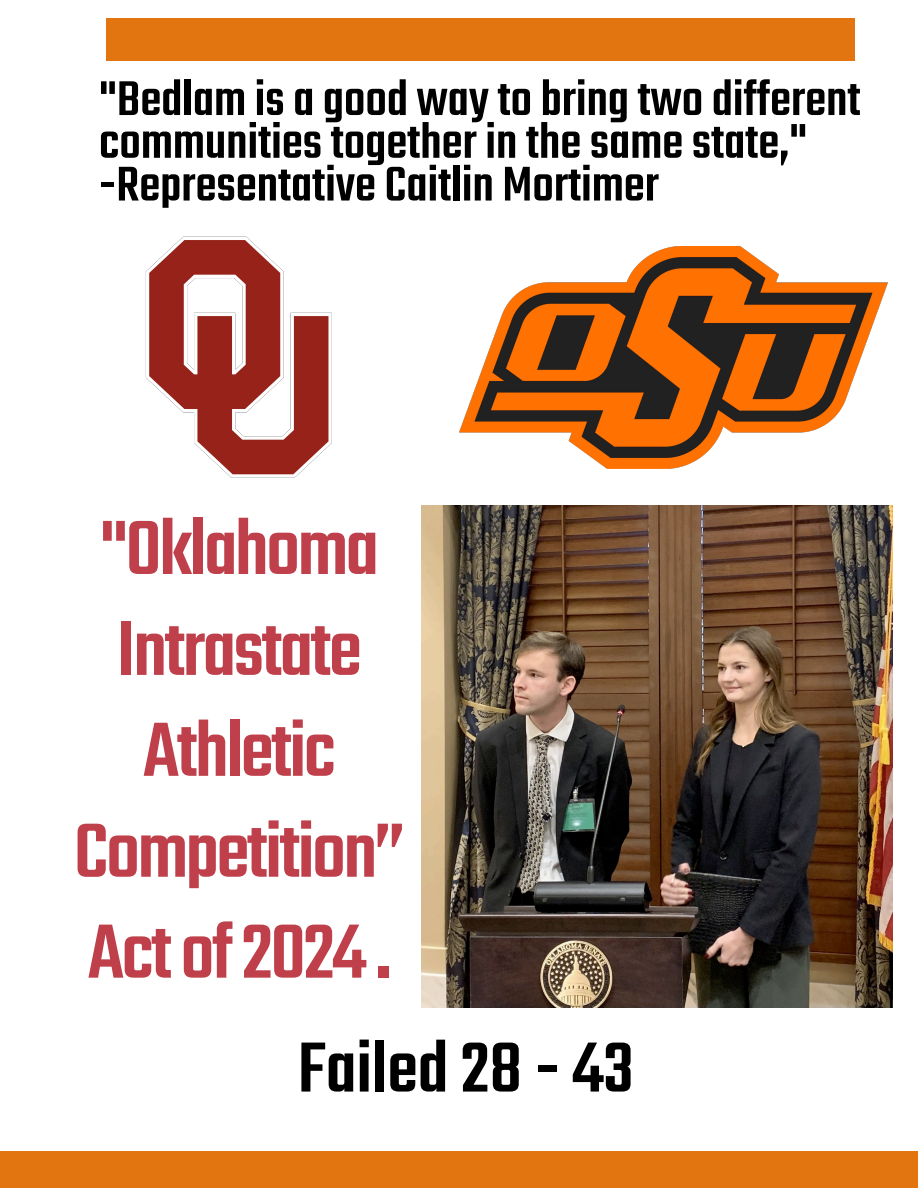
<style>
.page{position:relative;width:918px;height:1188px;background:#fff}
.page>*{position:absolute;margin:0;border:0;box-sizing:border-box;transform-origin:0 0}
.t1{font:500 84.15px/100.9px "Teko";letter-spacing:-.03em;color:#bf404b;text-align:center}
.t2{font:500 77.55px "Teko";color:#000}
.t3{font:500 53.4px/42.8px "Teko";color:#000}
</style>
<div class="page">
<div style="left:106px;top:18px;width:748px;height:43px;background:#e37510"></div>
<img style="left:422px;top:505px;width:470px;height:502px">
<img style="left:145px;top:236px;width:187px;height:242px">
<img style="left:459px;top:246px;width:428px;height:222px">
<div style="left:0;top:1151px;width:918px;height:37px;background:#e37510"></div>
<p class="t3" style="left:99px;top:81px;width:763px">"Bedlam is a good way to bring two different communities together in the same state," -Representative Caitlin Mortimer</p>
<h1 class="t1" style="left:74px;top:504px;width:332px">"Oklahoma<br>Intrastate<br>Athletic<br>Competition”<br>Act of 2024 .</h1>
<h2 class="t2" style="left:298px;top:1023px;width:338px">Failed 28 - 43</h2>
</div>
